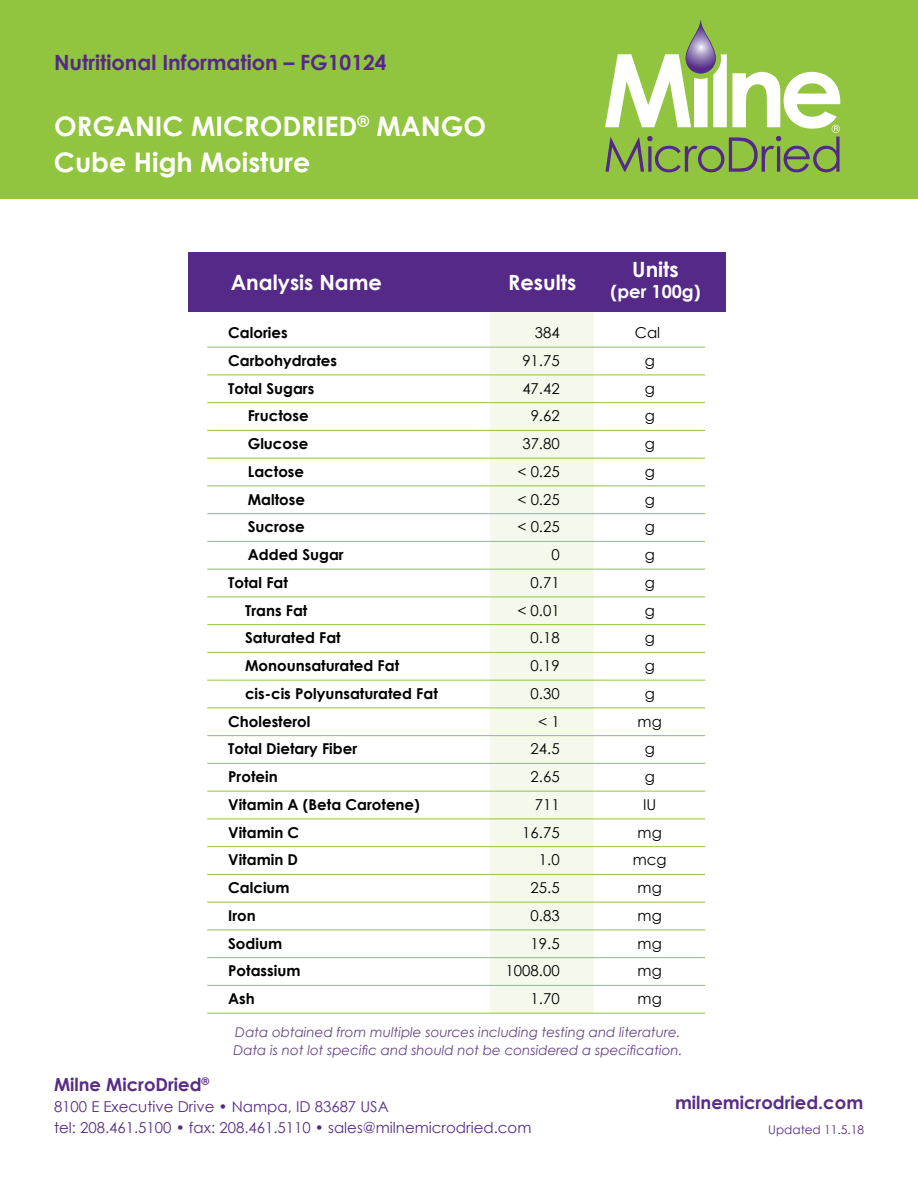
<style>
.page{position:relative;width:918px;height:1188px;background:#fff}
.page>*{position:absolute;margin:0;border:0;box-sizing:border-box;transform-origin:0 0}
.t1{font:700 27px/36px "Century Gothic";color:#fff}
.t2{font:700 21px "Century Gothic";color:#552988}
.t3{font:700 21px "Century Gothic";color:#fff}
.t4{font:700 18px "Century Gothic";color:#582c85}
.t5{font:700 18px "Century Gothic";color:#fff}
.t6{font:700 15px "Century Gothic";color:#000}
.t7{font:15px "Century Gothic";color:#000}
.t8{font:15px/21px "Century Gothic";color:#582c85}
.t9{font:italic 13.5px/18px "Century Gothic";color:#664384}
.t10{font:12px "Century Gothic";color:#582c85}
</style>
<div class="page">
<div style="left:0;top:0;width:918px;height:199px;background:#92c53f"></div>
<svg style="left:605px;top:21px;width:235px;height:151px"></svg>
<div style="left:490px;top:263px;width:104px;height:749px;background:#f4f9ec"></div>
<div style="left:188px;top:252px;width:538px;height:60px;background:#552988"></div>
<hr style="left:207px;top:347px;width:498px;height:1px;background:#92c53f">
<hr style="left:207px;top:375px;width:498px;height:1px;background:#92c53f">
<hr style="left:207px;top:402px;width:498px;height:1px;background:#92c53f">
<hr style="left:207px;top:430px;width:498px;height:1px;background:#92c53f">
<hr style="left:207px;top:458px;width:498px;height:1px;background:#92c53f">
<hr style="left:207px;top:486px;width:498px;height:1px;background:#92c53f">
<hr style="left:207px;top:513px;width:498px;height:1px;background:#92c53f">
<hr style="left:207px;top:541px;width:498px;height:1px;background:#92c53f">
<hr style="left:207px;top:569px;width:498px;height:1px;background:#92c53f">
<hr style="left:207px;top:597px;width:498px;height:1px;background:#92c53f">
<hr style="left:207px;top:624px;width:498px;height:1px;background:#92c53f">
<hr style="left:207px;top:652px;width:498px;height:1px;background:#92c53f">
<hr style="left:207px;top:680px;width:498px;height:1px;background:#92c53f">
<hr style="left:207px;top:708px;width:498px;height:1px;background:#92c53f">
<hr style="left:207px;top:735px;width:498px;height:1px;background:#92c53f">
<hr style="left:207px;top:763px;width:498px;height:1px;background:#92c53f">
<hr style="left:207px;top:791px;width:498px;height:1px;background:#92c53f">
<hr style="left:207px;top:819px;width:498px;height:1px;background:#92c53f">
<hr style="left:207px;top:846px;width:498px;height:1px;background:#92c53f">
<hr style="left:207px;top:874px;width:498px;height:1px;background:#92c53f">
<hr style="left:207px;top:902px;width:498px;height:1px;background:#92c53f">
<hr style="left:207px;top:930px;width:498px;height:1px;background:#92c53f">
<hr style="left:207px;top:957px;width:498px;height:1px;background:#92c53f">
<hr style="left:207px;top:985px;width:498px;height:1px;background:#92c53f">
<hr style="left:207px;top:1013px;width:498px;height:1px;background:#92c53f">
<h2 class="t2" style="left:54px;top:49px;width:334px">Nutritional Information – FG10124</h2>
<h1 class="t1" style="left:54px;top:107px;width:434px">ORGANIC MICRODRIED<sup>®</sup> MANGO<br>Cube High Moisture</h1>
<h2 class="t3" style="left:632px;top:256px;width:48px">Units</h2>
<p class="t5" style="left:611px;top:281px;width:91px">(per 100g)</p>
<h2 class="t3" style="left:231px;top:269px;width:153px">Analysis Name</h2>
<h2 class="t3" style="left:508px;top:269px;width:70px">Results</h2>
<p class="t6" style="left:228px;top:323px;width:61px">Calories</p>
<p class="t7" style="left:535px;top:324px;width:26px">384</p>
<p class="t7" style="left:635px;top:324px;width:27px">Cal</p>
<p class="t6" style="left:228px;top:351px;width:110px">Carbohydrates</p>
<p class="t7" style="left:522px;top:351px;width:39px">91.75</p>
<p class="t7" style="left:645px;top:351px;width:12px">g</p>
<p class="t6" style="left:228px;top:379px;width:88px">Total Sugars</p>
<p class="t7" style="left:522px;top:379px;width:39px">47.42</p>
<p class="t7" style="left:645px;top:379px;width:12px">g</p>
<p class="t6" style="left:248px;top:406px;width:62px">Fructose</p>
<p class="t7" style="left:531px;top:407px;width:31px">9.62</p>
<p class="t7" style="left:645px;top:407px;width:12px">g</p>
<p class="t6" style="left:248px;top:434px;width:62px">Glucose</p>
<p class="t7" style="left:522px;top:435px;width:39px">37.80</p>
<p class="t7" style="left:645px;top:435px;width:12px">g</p>
<p class="t6" style="left:248px;top:462px;width:58px">Lactose</p>
<p class="t7" style="left:517px;top:462px;width:44px">&lt; 0.25</p>
<p class="t7" style="left:645px;top:462px;width:12px">g</p>
<p class="t6" style="left:248px;top:490px;width:59px">Maltose</p>
<p class="t7" style="left:517px;top:490px;width:44px">&lt; 0.25</p>
<p class="t7" style="left:645px;top:490px;width:12px">g</p>
<p class="t6" style="left:248px;top:517px;width:58px">Sucrose</p>
<p class="t7" style="left:517px;top:518px;width:44px">&lt; 0.25</p>
<p class="t7" style="left:645px;top:518px;width:12px">g</p>
<p class="t6" style="left:248px;top:545px;width:98px">Added Sugar</p>
<p class="t7" style="left:551px;top:546px;width:10px">0</p>
<p class="t7" style="left:645px;top:546px;width:12px">g</p>
<p class="t6" style="left:228px;top:573px;width:61px">Total Fat</p>
<p class="t7" style="left:531px;top:573px;width:31px">0.71</p>
<p class="t7" style="left:645px;top:573px;width:12px">g</p>
<p class="t6" style="left:245px;top:601px;width:64px">Trans Fat</p>
<p class="t7" style="left:517px;top:601px;width:44px">&lt; 0.01</p>
<p class="t7" style="left:645px;top:601px;width:12px">g</p>
<p class="t6" style="left:245px;top:629px;width:97px">Saturated Fat</p>
<p class="t7" style="left:531px;top:629px;width:31px">0.18</p>
<p class="t7" style="left:645px;top:629px;width:12px">g</p>
<p class="t6" style="left:245px;top:656px;width:156px">Monounsaturated Fat</p>
<p class="t7" style="left:531px;top:657px;width:31px">0.19</p>
<p class="t7" style="left:645px;top:657px;width:12px">g</p>
<p class="t6" style="left:245px;top:684px;width:194px">cis-cis Polyunsaturated Fat</p>
<p class="t7" style="left:531px;top:684px;width:31px">0.30</p>
<p class="t7" style="left:645px;top:684px;width:12px">g</p>
<p class="t6" style="left:228px;top:712px;width:84px">Cholesterol</p>
<p class="t7" style="left:538px;top:712px;width:23px">&lt; 1</p>
<p class="t7" style="left:638px;top:712px;width:26px">mg</p>
<p class="t6" style="left:228px;top:740px;width:131px">Total Dietary Fiber</p>
<p class="t7" style="left:531px;top:740px;width:31px">24.5</p>
<p class="t7" style="left:645px;top:740px;width:12px">g</p>
<p class="t6" style="left:228px;top:767px;width:51px">Protein</p>
<p class="t7" style="left:531px;top:768px;width:31px">2.65</p>
<p class="t7" style="left:645px;top:768px;width:12px">g</p>
<p class="t6" style="left:228px;top:795px;width:193px">Vitamin A (Beta Carotene)</p>
<p class="t7" style="left:535px;top:795px;width:26px">711</p>
<p class="t7" style="left:643px;top:795px;width:15px">IU</p>
<p class="t6" style="left:228px;top:823px;width:73px">Vitamin C</p>
<p class="t7" style="left:522px;top:823px;width:39px">16.75</p>
<p class="t7" style="left:638px;top:823px;width:26px">mg</p>
<p class="t6" style="left:228px;top:850px;width:71px">Vitamin D</p>
<p class="t7" style="left:539px;top:851px;width:22px">1.0</p>
<p class="t7" style="left:633px;top:851px;width:35px">mcg</p>
<p class="t6" style="left:228px;top:878px;width:63px">Calcium</p>
<p class="t7" style="left:531px;top:879px;width:31px">25.5</p>
<p class="t7" style="left:638px;top:879px;width:26px">mg</p>
<p class="t6" style="left:228px;top:906px;width:29px">Iron</p>
<p class="t7" style="left:531px;top:906px;width:31px">0.83</p>
<p class="t7" style="left:638px;top:906px;width:26px">mg</p>
<p class="t6" style="left:228px;top:934px;width:56px">Sodium</p>
<p class="t7" style="left:531px;top:934px;width:31px">19.5</p>
<p class="t7" style="left:638px;top:934px;width:26px">mg</p>
<p class="t6" style="left:228px;top:961px;width:74px">Potassium</p>
<p class="t7" style="left:506px;top:962px;width:56px">1008.00</p>
<p class="t7" style="left:638px;top:962px;width:26px">mg</p>
<p class="t6" style="left:228px;top:989px;width:28px">Ash</p>
<p class="t7" style="left:531px;top:990px;width:31px">1.70</p>
<p class="t7" style="left:638px;top:990px;width:26px">mg</p>
<p class="t9" style="left:233px;top:1023px;width:451px">Data obtained from multiple sources including testing and literature.<br>Data is not lot specific and should not be considered a specification.</p>
<p class="t4" style="left:54px;top:1073px;width:157px">Milne MicroDried<sup>®</sup></p>
<p class="t8" style="left:54px;top:1096px;width:479px">8100 E Executive Drive • Nampa, ID 83687 USA<br>tel: 208.461.5100 • fax: 208.461.5110 • sales@milnemicrodried.com</p>
<p class="t4" style="left:675px;top:1091px;width:190px">milnemicrodried.com</p>
<p class="t10" style="left:768px;top:1122px;width:97px">Updated 11.5.18</p>
</div>
